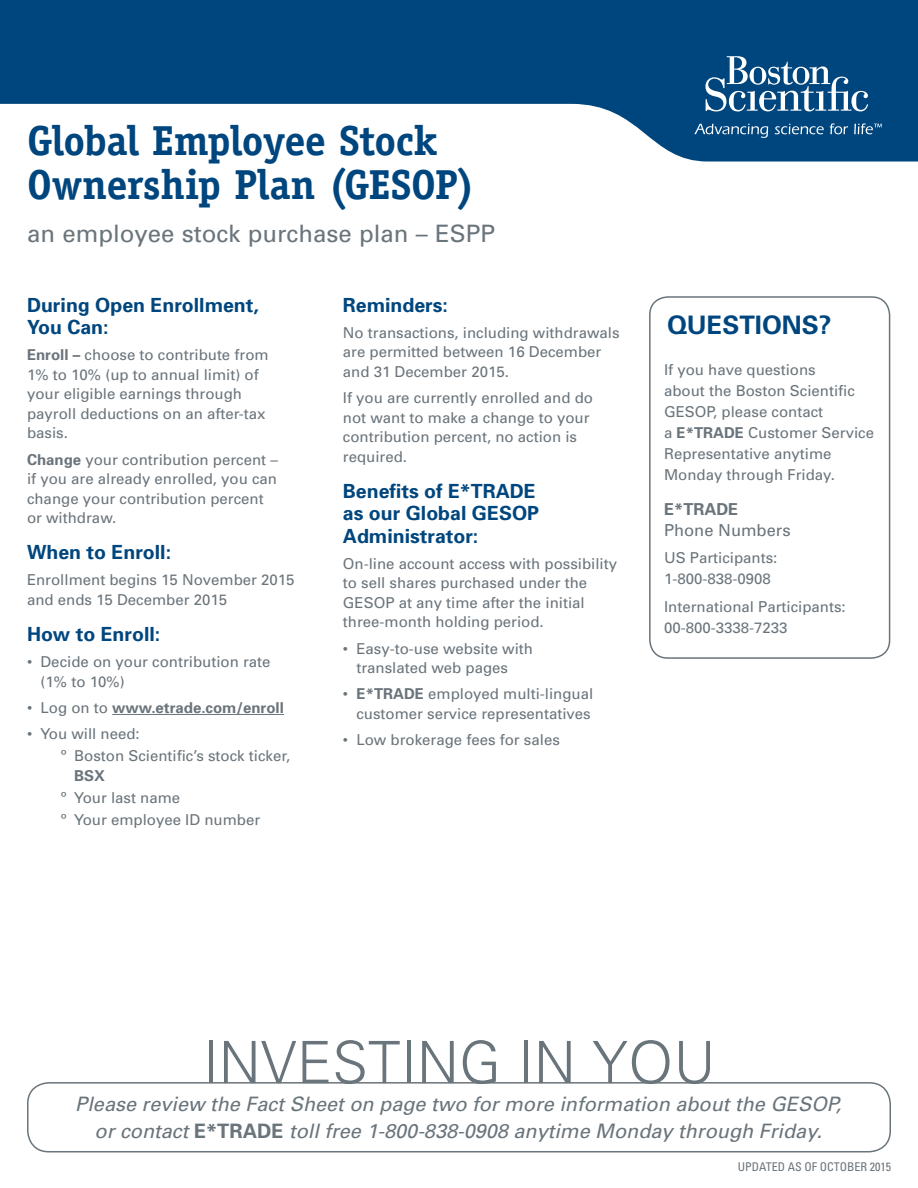
<style>
.page{position:relative;width:918px;height:1188px;background:#fff}
.page>*{position:absolute;margin:0;border:0;box-sizing:border-box;transform-origin:0 0}
.t1{font:300 58.5px "Univers";color:#6a747b}
.t2{font:700 42px "Officina Serif Std";letter-spacing:-.015em;color:#00467e}
.t3{font:700 25.5px "Univers";color:#00467e}
.t4{font:24px "Univers";color:#6a747b}
.t5{font:italic 19.95px/26.8px "Univers";color:#6a747b;text-align:center}
.t6{font:700 19.5px/22.5px "Univers";color:#00467e}
.t7{font:16.5px/21px "Univers";color:#6a747b}
.t8{font:15px/19.5px "Univers";color:#6a747b}
.t9{font:700 15px "Univers";color:#6a747b}
.t10{font:condensed 12px "Univers";color:#6a747b}
.s1{font-weight:700}
.s2{font-weight:400}
.s3{font-weight:700;font-style:normal}
</style>
<div class="page">
<svg style="left:0;top:0;width:918px;height:162px;fill:#00467e"></svg>
<svg style="left:705px;top:56px;width:163px;height:55px"></svg>
<svg style="left:694px;top:124px;width:74px;height:14px"></svg>
<svg style="left:775px;top:124px;width:49px;height:10px"></svg>
<svg style="left:830px;top:123px;width:18px;height:11px"></svg>
<svg style="left:854px;top:123px;width:28px;height:11px"></svg>
<div style="left:27px;top:1082px;width:864px;height:70px;border:2px solid #6a747b;border-radius:21px"></div>
<hr style="left:112px;top:714px;width:172px;height:1px;background:#6a747b">
<div style="left:649px;top:296px;width:241px;height:363px;border:2px solid #6a747b;border-radius:18px"></div>
<p class="t2" style="left:27px;top:115px;width:412px">Global Employee Stock</p>
<p class="t2" style="left:27px;top:158px;width:450px">Ownership Plan (GESOP)</p>
<p class="t4" style="left:27px;top:219px;width:470px">an employee stock purchase plan – ESPP</p>
<p class="t6" style="left:27px;top:294px;width:233px">During Open Enrollment,<br>You Can:</p>
<p class="t8" style="left:27px;top:346px;width:243px"><span class="s1">Enroll –</span> choose to contribute from<br>1% to 10% (up to annual limit) of your eligible earnings through payroll deductions on an after-tax basis.</p>
<p class="t8" style="left:27px;top:450px;width:252px"><span class="s1">Change</span> your contribution percent – if you are already enrolled, you can change your contribution percent or withdraw.</p>
<p class="t6" style="left:27px;top:541px;width:146px">When to Enroll:</p>
<p class="t8" style="left:27px;top:571px;width:269px">Enrollment begins 15 November 2015 and ends 15 December 2015</p>
<p class="t6" style="left:27px;top:623px;width:135px">How to Enroll:</p>
<p class="t8" style="left:40px;top:652px;width:232px;text-indent:-14px">• Decide on your contribution rate (1% to 10%)</p>
<p class="t9" style="left:27px;top:699px;width:258px"><span class="s2">• Log on to</span> www.etrade.com/enroll</p>
<p class="t8" style="left:27px;top:724px;width:114px">• You will need:</p>
<p class="t8" style="left:74px;top:747px;width:218px;text-indent:-14px">º Boston Scientific’s stock ticker,<br><span class="s1">BSX</span></p>
<p class="t8" style="left:61px;top:788px;width:121px">º Your last name</p>
<p class="t8" style="left:61px;top:810px;width:201px">º Your employee ID number</p>
<p class="t6" style="left:343px;top:294px;width:107px">Reminders:</p>
<p class="t8" style="left:343px;top:323px;width:278px">No transactions, including withdrawals are permitted between 16 December and 31 December 2015.</p>
<p class="t8" style="left:343px;top:388px;width:252px">If you are currently enrolled and do not want to make a change to your contribution percent, no action is required.</p>
<p class="t6" style="left:343px;top:480px;width:198px">Benefits of E*TRADE as our Global GESOP<br>Administrator:</p>
<p class="t8" style="left:343px;top:554px;width:276px">On-line account access with possibility to sell shares purchased under the GESOP at any time after the initial three-month holding period.</p>
<p class="t8" style="left:356px;top:639px;width:178px;text-indent:-14px">• Easy-to-use website with translated web pages</p>
<p class="t8" style="left:343px;top:685px;width:252px;text-align:right">• <span class="s1">E*TRADE</span> employed multi-lingual customer service representatives</p>
<p class="t8" style="left:343px;top:730px;width:218px">• Low brokerage fees for sales</p>
<p class="t3" style="left:667px;top:309px;width:166px">QUESTIONS?</p>
<p class="t8" style="left:664px;top:359px;width:211px;line-height:21px">If you have questions<br>about the Boston Scientific<br>GESOP, please contact<br>a <span class="s1">E*TRADE</span> Customer Service<br>Representative anytime<br>Monday through Friday.</p>
<p class="t7" style="left:664px;top:498px;width:128px"><span class="s1">E*TRADE<br></span>Phone Numbers</p>
<p class="t8" style="left:664px;top:548px;width:115px;line-height:21px">US Participants:<br>1-800-838-0908</p>
<p class="t8" style="left:664px;top:596px;width:183px;line-height:21px">International Participants:<br>00-800-3338-7233</p>
<p class="t1" style="left:202px;top:1027px;width:515px">INVESTING IN YOU</p>
<p class="t5" style="left:75px;top:1091px;width:767px">Please review the Fact Sheet on page two for more information about the GESOP, or contact <span class="s3">E*TRADE</span> toll free 1-800-838-0908 anytime Monday through Friday.</p>
<p class="t10" style="left:738px;top:1159px;width:155px">UPDATED AS OF OCTOBER 2015</p>
</div>
